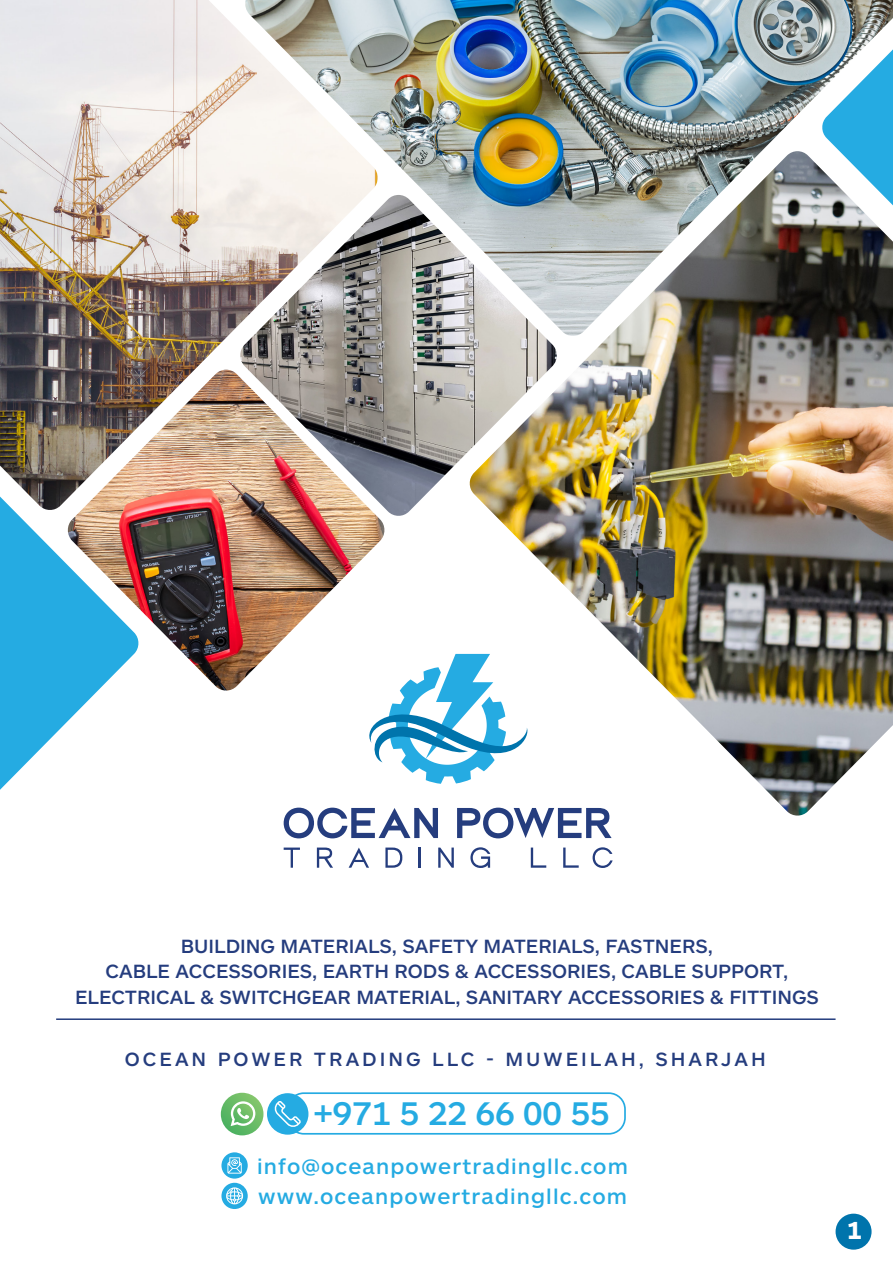
<style>
.page{position:relative;width:893px;height:1263px;background:#fff}
.page>*{position:absolute;margin:0;border:0;box-sizing:border-box;transform-origin:0 0}
.t1{font:500 34.05px "ARS Maquette Pro";letter-spacing:-.02em;color:#25abe2}
.t2{font:700 25.65px "ARS Maquette Pro";color:#fff}
.t3{font:500 21.6px/30.2px "ARS Maquette Pro";letter-spacing:.05em;color:#25abe2}
.t4{font:500 19.95px/25.5px "ARS Maquette Pro";color:#253d7e;text-align:center}
.t5{font:500 19.95px "ARS Maquette Pro";letter-spacing:.15em;color:#253d7e}
</style>
<div class="page">
<hr style="left:56px;top:1018px;width:779px;height:2px;background:#253d7e">
<div style="left:835px;top:1214px;width:36px;height:36px;background:#0074ac;border-radius:50%"></div>
<svg style="left:369px;top:654px;width:99px;height:130px"></svg>
<svg style="left:284px;top:808px;width:154px;height:30px"></svg>
<svg style="left:457px;top:808px;width:155px;height:30px"></svg>
<svg style="left:284px;top:847px;width:16px;height:21px"></svg>
<svg style="left:317px;top:847px;width:16px;height:21px"></svg>
<svg style="left:349px;top:847px;width:20px;height:21px"></svg>
<svg style="left:385px;top:847px;width:17px;height:21px"></svg>
<hr style="left:419px;top:847px;width:2px;height:21px;background:#253d7e">
<svg style="left:438px;top:847px;width:16px;height:21px"></svg>
<svg style="left:470px;top:847px;width:20px;height:21px"></svg>
<svg style="left:531px;top:847px;width:15px;height:21px"></svg>
<svg style="left:563px;top:847px;width:16px;height:21px"></svg>
<svg style="left:593px;top:847px;width:20px;height:21px"></svg>
<svg style="left:221px;top:1152px;width:27px;height:57px"></svg>
<div style="left:287px;top:1092px;width:339px;height:42px;border:2px solid #25abe2;border-radius:16px"></div>
<svg style="left:221px;top:1093px;width:87px;height:42px"></svg>
<img style="left:379px;top:0;width:442px;height:195px">
<img style="left:0;top:0;width:379px;height:481px">
<img style="left:468px;top:151px;width:425px;height:666px">
<svg style="left:821px;top:0;width:72px;height:289px"></svg>
<svg style="left:0;top:481px;width:97px;height:309px;fill:#25abe2"></svg>
<img style="left:239px;top:195px;width:319px;height:322px">
<img style="left:66px;top:370px;width:320px;height:322px">
<p class="t4" style="left:75px;top:932px;width:745px">BUILDING MATERIALS, SAFETY MATERIALS, FASTNERS,<br>CABLE ACCESSORIES, EARTH RODS &amp; ACCESSORIES, CABLE SUPPORT,<br>ELECTRICAL &amp; SWITCHGEAR MATERIAL, SANITARY ACCESSORIES &amp; FITTINGS</p>
<p class="t5" style="left:125px;top:1046px;width:642px">OCEAN POWER TRADING LLC - MUWEILAH, SHARJAH</p>
<h1 class="t1" style="left:313px;top:1091px;width:298px">+971 5 22 66 00 55</h1>
<p class="t3" style="left:257px;top:1150px;width:372px">info@oceanpowertradingllc.com www.oceanpowertradingllc.com</p>
<p class="t2" style="left:847px;top:1213px;width:17px">1</p>
</div>
